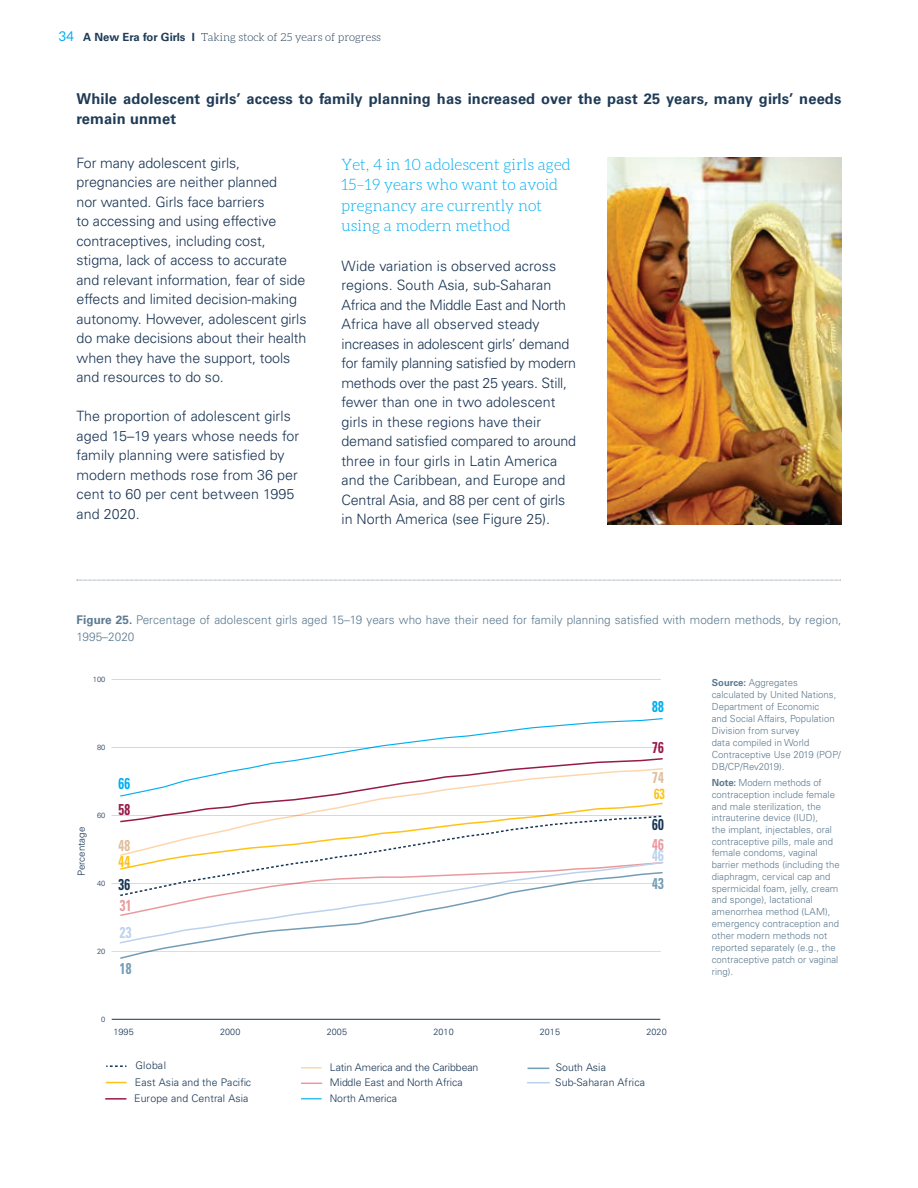
<style>
.page{position:relative;width:918px;height:1188px;background:#fff}
.page>*{position:absolute;margin:0;border:0;box-sizing:border-box;transform-origin:0 0}
.t1{font:300 15.75px/20.2px "Aleo";color:#00aeef}
.t2{font:700 condensed 15.6px/27.5px "Univers LT Std";letter-spacing:.01em;color:#ea9a9e;scale:.82 1}
.t3{font:700 condensed 15.6px/25.5px "Univers LT Std";color:#00aeef;scale:.82 1}
.t4{font:700 condensed 15.6px/15.5px "Univers LT Std";color:#dfbe9b;scale:.82 1}
.t5{font:700 condensed 15.6px "Univers LT Std";color:#163454;scale:.82 1}
.t6{font:700 condensed 15.6px/29.4px "Univers LT Std";color:#961a49;scale:.82 1}
.t7{font:700 condensed 15.6px "Univers LT Std";color:#739db7;scale:.82 1}
.t8{font:700 15px/19.5px "Univers LT Std";letter-spacing:.01em;color:#1f3b56}
.t9{font:700 condensed 14.7px "Univers LT Std";color:#fec215;scale:.82 1}
.t10{font:300 14.25px/19.5px "Univers LT Std";letter-spacing:-.005em;color:#193453}
.t11{font:300 12px/16.5px "Univers LT Std";letter-spacing:.005em;color:#5c7a90}
.t12{font:300 11.25px "Aleo";color:#1f3b56}
.t13{font:300 10.5px/16px "Univers LT Std";color:#163454}
.t14{font:300 9.75px/11.9px "Univers LT Std";letter-spacing:.005em;color:#5c7a90}
.t15{font:300 9.75px "Univers LT Std";letter-spacing:.005em;color:#163454}
.t16{font:300 9px "Univers LT Std";color:#163454}
.t17{font:300 7.5px "Univers LT Std";color:#163454}
.s1{font-weight:400;font-size:13.5px;color:#00aeef}
.s2{font-family:"Univers LT Std";font-weight:700}
.s3{font-weight:700}
.s4{color:#961a49}
.s5{color:#fec215}
.s6{color:#bcd2ec}
.s7{color:#dfbe9b}
</style>
<div class="page">
<img style="left:607px;top:157px;width:234px;height:368px">
<svg style="left:77px;top:580px;width:764px;height:1px"></svg>
<svg style="left:106px;top:1065px;width:20px;height:2px"></svg>
<svg style="left:528px;top:1082px;width:21px;height:1px"></svg>
<svg style="left:301px;top:1083px;width:21px;height:1px"></svg>
<svg style="left:528px;top:1068px;width:21px;height:1px"></svg>
<svg style="left:106px;top:1082px;width:20px;height:1px"></svg>
<hr style="left:105px;top:1098px;width:21px;height:2px;background:#961a49">
<svg style="left:301px;top:1098px;width:21px;height:1px"></svg>
<hr style="left:301px;top:1067px;width:21px;height:2px;background:#fdd6ad">
<hr style="left:112px;top:1019px;width:548px;height:1px;background:#163454">
<svg style="left:119px;top:917px;width:278px;height:28px"></svg>
<svg style="left:120px;top:718px;width:543px;height:199px"></svg>
<svg style="left:120px;top:815px;width:544px;height:82px"></svg>
<hr style="left:112px;top:951px;width:549px;height:1px;background:#163454">
<hr style="left:112px;top:883px;width:549px;height:1px;background:#163454">
<hr style="left:112px;top:815px;width:549px;height:1px;background:#163454">
<hr style="left:112px;top:747px;width:549px;height:1px;background:#163454">
<hr style="left:112px;top:679px;width:549px;height:1px;background:#163454">
<p class="t12" style="left:59px;top:31px;width:324px"><span class="s1">34</span> <span class="s2">A New Era for Girls I</span> Taking stock of 25 years of progress</p>
<p class="t8" style="left:77px;top:89px;width:766px">While adolescent girls’ access to family planning has increased over the past 25 years, many girls’ needs remain unmet</p>
<p class="t10" style="left:77px;top:153px;width:232px">For many adolescent girls, pregnancies are neither planned<br>nor wanted. Girls face barriers<br>to accessing and using effective contraceptives, including cost, stigma, lack of access to accurate and relevant information, fear of side effects and limited decision-making autonomy. However, adolescent girls do make decisions about their health when they have the support, tools and resources to do so.</p>
<p class="t10" style="left:77px;top:406px;width:224px">The proportion of adolescent girls aged 15–19 years whose needs for family planning were satisfied by modern methods rose from 36 per cent to 60 per cent between 1995 and 2020.</p>
<p class="t1" style="left:342px;top:154px;width:231px">Yet, 4 in 10 adolescent girls aged<br>15–19 years who want to avoid pregnancy are currently not using a modern method</p>
<p class="t10" style="left:342px;top:256px;width:236px">Wide variation is observed across regions. South Asia, sub-Saharan Africa and the Middle East and North Africa have all observed steady increases in adolescent girls’ demand for family planning satisfied by modern methods over the past 25 years. Still, fewer than one in two adolescent girls in these regions have their demand satisfied compared to around three in four girls in Latin America and the Caribbean, and Europe and Central Asia, and 88 per cent of girls in North America (see Figure 25).</p>
<p class="t11" style="left:77px;top:612px;width:766px"><span class="s3">Figure 25.</span> Percentage of adolescent girls aged 15–19 years who have their need for family planning satisfied with modern methods, by region,<br>1995–2020</p>
<p class="t17" style="left:93px;top:675px;width:14px">100</p>
<p class="t17" style="left:97px;top:743px;width:10px">80</p>
<p class="t15" style="left:76px;top:876px;width:51px;rotate:-90deg">Percentage</p>
<p class="t17" style="left:97px;top:811px;width:10px">60</p>
<p class="t17" style="left:97px;top:879px;width:10px">40</p>
<p class="t17" style="left:97px;top:947px;width:10px">20</p>
<p class="t3" style="left:119px;top:771px;width:16px">66<br><span class="s4">58</span></p>
<p class="t4" style="left:119px;top:838px;width:16px">48<br><span class="s5">44</span></p>
<p class="t5" style="left:119px;top:875px;width:16px">36</p>
<p class="t2" style="left:120px;top:892px;width:16px">31<br><span class="s6">23</span></p>
<p class="t7" style="left:120px;top:958px;width:16px">18</p>
<p class="t3" style="left:652px;top:693px;width:16px">88</p>
<p class="t6" style="left:652px;top:733px;width:16px">76<br><span class="s7">74</span></p>
<p class="t9" style="left:654px;top:784px;width:15px">63</p>
<p class="t5" style="left:652px;top:815px;width:16px">60</p>
<p class="t2" style="left:652px;top:839px;width:16px;line-height:11.2px">46<br><span class="s6">46</span></p>
<p class="t7" style="left:652px;top:874px;width:16px">43</p>
<p class="t17" style="left:101px;top:1015px;width:6px">0</p>
<p class="t16" style="left:114px;top:1026px;width:22px">1995</p>
<p class="t16" style="left:220px;top:1026px;width:22px">2000</p>
<p class="t16" style="left:327px;top:1026px;width:22px">2005</p>
<p class="t16" style="left:433px;top:1026px;width:22px">2010</p>
<p class="t16" style="left:540px;top:1026px;width:22px">2015</p>
<p class="t16" style="left:647px;top:1026px;width:22px">2020</p>
<p class="t13" style="left:135px;top:1058px;width:32px">Global</p>
<p class="t13" style="left:134px;top:1074px;width:118px">East Asia and the Pacific<br>Europe and Central Asia</p>
<p class="t13" style="left:330px;top:1060px;width:150px">Latin America and the Caribbean</p>
<p class="t13" style="left:556px;top:1060px;width:52px">South Asia</p>
<p class="t13" style="left:330px;top:1074px;width:134px">Middle East and North Africa</p>
<p class="t13" style="left:555px;top:1074px;width:91px">Sub-Saharan Africa</p>
<p class="t13" style="left:330px;top:1090px;width:69px">North America</p>
<p class="t14" style="left:712px;top:676px;width:131px"><span class="s3">Source:</span> Aggregates calculated by United Nations,<br>Department of Economic<br>and Social Affairs, Population<br>Division from survey<br>data compiled in World<br>Contraceptive Use 2019 (POP/<br>DB/CP/Rev2019).</p>
<p class="t14" style="left:712px;top:777px;width:129px"><span class="s3">Note:</span> Modern methods of contraception include female and male sterilization, the intrauterine device (IUD),<br>the implant, injectables, oral contraceptive pills, male and female condoms, vaginal barrier methods (including the diaphragm, cervical cap and spermicidal foam, jelly, cream and sponge), lactational amenorrhea method (LAM), emergency contraception and other modern methods not reported separately (e.g., the contraceptive patch or vaginal ring).</p>
</div>
